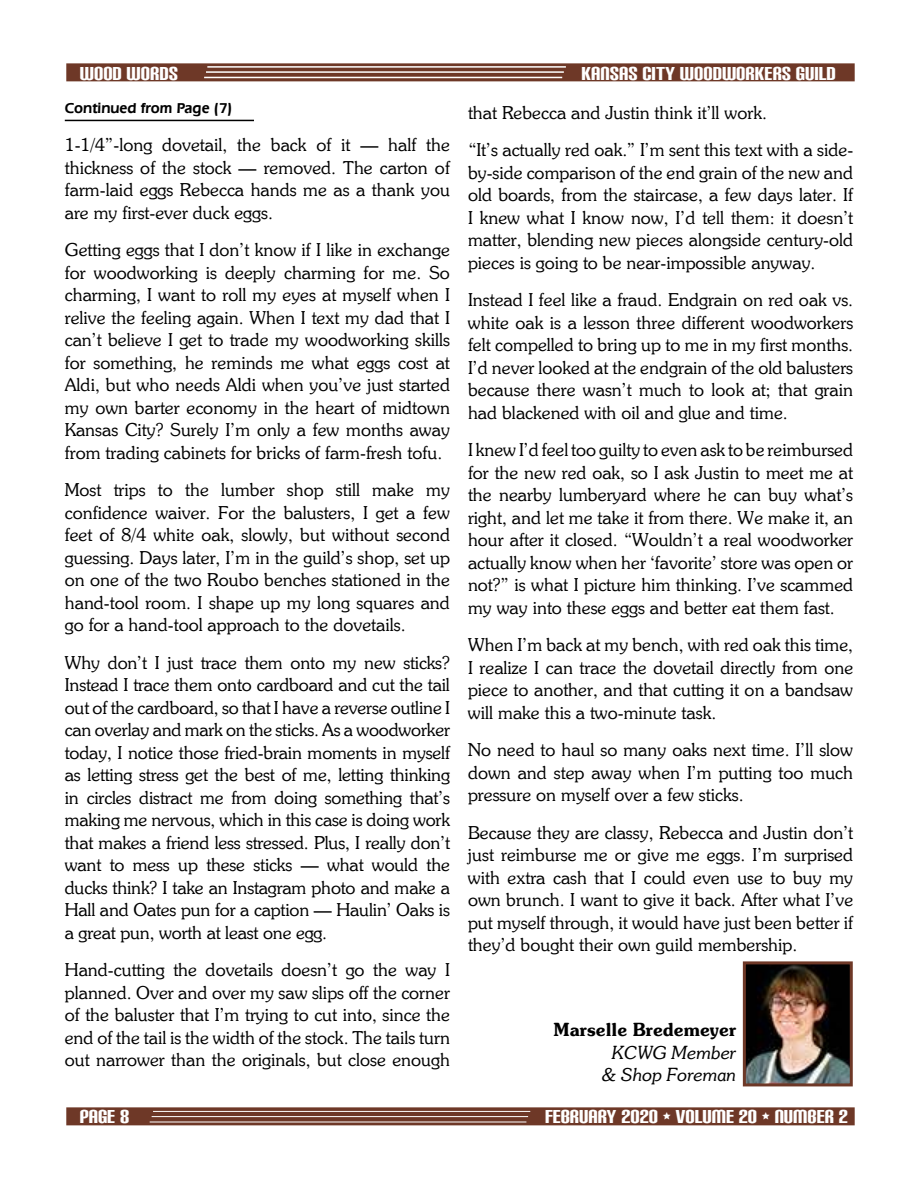
<style>
.page{position:relative;width:918px;height:1188px;background:#fff}
.page>*{position:absolute;margin:0;border:0;box-sizing:border-box;transform-origin:0 0}
.t1{font:22.5px "Carbon Block";color:#fff}
.t2{font:18px/22.5px "Souvienne Regular SWFTE";color:#000;text-align:justify}
.t3{font:18px/22.5px "Souvienne Italic SWFTE";color:#000;text-align:center}
.t4{font:18px "Souvienne Bold SWFTE";color:#000}
.t5{font:600 15px "Eras IT Cby BT";color:#000}
</style>
<div class="page">
<img style="left:747px;top:965px;width:102px;height:117px">
<div style="left:743px;top:961px;width:110px;height:125px;border:3px solid #6e3827"></div>
<div style="left:66px;top:63px;width:789px;height:18px;background:#6e3827"></div>
<hr style="left:207px;top:66px;width:359px;height:2px;background:#fff">
<hr style="left:204px;top:77px;width:358px;height:1px;background:#fff">
<hr style="left:206px;top:71px;width:358px;height:2px;background:#fff">
<div style="left:66px;top:1107px;width:789px;height:18px;background:#6e3827"></div>
<hr style="left:153px;top:1111px;width:377px;height:1px;background:#fff">
<hr style="left:150px;top:1122px;width:376px;height:1px;background:#fff">
<hr style="left:152px;top:1116px;width:376px;height:1px;background:#fff">
<hr style="left:65px;top:120px;width:189px;height:1px;background:#000">
<p class="t1" style="left:80px;top:59px;width:100px">WOOD WORDS</p>
<p class="t1" style="left:581px;top:59px;width:256px">KANSAS CITY WOODWORKERS GUILD</p>
<p class="t5" style="left:65px;top:103px;width:169px">Continued from Page (7)</p>
<p class="t2" style="left:468px;top:95px;width:387px;line-height:37.5px">that Rebecca and Justin think it’ll work.<br>“It’s actually red oak.” I’m sent this text with a side-</p>
<p class="t2" style="left:468px;top:162px;width:387px">by-side comparison of the end grain of the new and old boards, from the staircase, a few days later. If I knew what I know now, I’d tell them: it doesn’t matter, blending new pieces alongside century-old pieces is going to be near-impossible anyway.</p>
<p class="t2" style="left:468px;top:290px;width:387px">Instead I feel like a fraud. Endgrain on red oak vs. white oak is a lesson three different woodworkers felt compelled to bring up to me in my first months.<br>I’d never looked at the endgrain of the old balusters because there wasn’t much to look at; that grain had blackened with oil and glue and time.</p>
<p class="t2" style="left:468px;top:440px;width:387px">I knew I’d feel too guilty to even ask to be reimbursed for the new red oak, so I ask Justin to meet me at the nearby lumberyard where he can buy what’s right, and let me take it from there. We make it, an hour after it closed. “Wouldn’t a real woodworker actually know when her ‘favorite’ store was open or not?” is what I picture him thinking. I’ve scammed my way into these eggs and better eat them fast.</p>
<p class="t2" style="left:468px;top:635px;width:387px">When I’m back at my bench, with red oak this time, I realize I can trace the dovetail directly from one piece to another, and that cutting it on a bandsaw will make this a two-minute task.</p>
<p class="t2" style="left:468px;top:740px;width:387px">No need to haul so many oaks next time. I’ll slow down and step away when I’m putting too much pressure on myself over a few sticks.</p>
<p class="t2" style="left:468px;top:822px;width:387px">Because they are classy, Rebecca and Justin don’t just reimburse me or give me eggs. I’m surprised with extra cash that I could even use to buy my own brunch. I want to give it back. After what I’ve put myself through, it would have just been better if they’d bought their own guild membership.</p>
<p class="t2" style="left:65px;top:135px;width:387px">1-1/4”-long dovetail, the back of it — half the thickness of the stock — removed. The carton of farm-laid eggs Rebecca hands me as a thank you are my first-ever duck eggs.</p>
<p class="t2" style="left:65px;top:240px;width:387px">Getting eggs that I don’t know if I like in exchange for woodworking is deeply charming for me. So charming, I want to roll my eyes at myself when I relive the feeling again. When I text my dad that I can’t believe I get to trade my woodworking skills for something, he reminds me what eggs cost at Aldi, but who needs Aldi when you’ve just started my own barter economy in the heart of midtown Kansas City? Surely I’m only a few months away from trading cabinets for bricks of farm-fresh tofu.</p>
<p class="t2" style="left:65px;top:480px;width:387px">Most trips to the lumber shop still make my confidence waiver. For the balusters, I get a few feet of 8/4 white oak, slowly, but without second guessing. Days later, I’m in the guild’s shop, set up on one of the two Roubo benches stationed in the hand-tool room. I shape up my long squares and go for a hand-tool approach to the dovetails.</p>
<p class="t2" style="left:65px;top:652px;width:387px">Why don’t I just trace them onto my new sticks?<br>Instead I trace them onto cardboard and cut the tail out of the cardboard, so that I have a reverse outline I can overlay and mark on the sticks. As a woodworker today, I notice those fried-brain moments in myself as letting stress get the best of me, letting thinking in circles distract me from doing something that’s making me nervous, which in this case is doing work that makes a friend less stressed. Plus, I really don’t want to mess up these sticks — what would the ducks think? I take an Instagram photo and make a Hall and Oates pun for a caption — Haulin’ Oaks is a great pun, worth at least one egg.</p>
<p class="t2" style="left:65px;top:960px;width:387px">Hand-cutting the dovetails doesn’t go the way I planned. Over and over my saw slips off the corner of the baluster that I’m trying to cut into, since the end of the tail is the width of the stock. The tails turn out narrower than the originals, but close enough</p>
<p class="t4" style="left:553px;top:1023px;width:184px">Marselle Bredemeyer</p>
<p class="t3" style="left:602px;top:1043px;width:135px">KCWG Member &amp; Shop Foreman</p>
<p class="t1" style="left:80px;top:1102px;width:51px">PAGE 8</p>
<p class="t1" style="left:545px;top:1102px;width:304px">FEBRUARY 2020 • VOLUME 20 • NUMBER 2</p>
</div>
